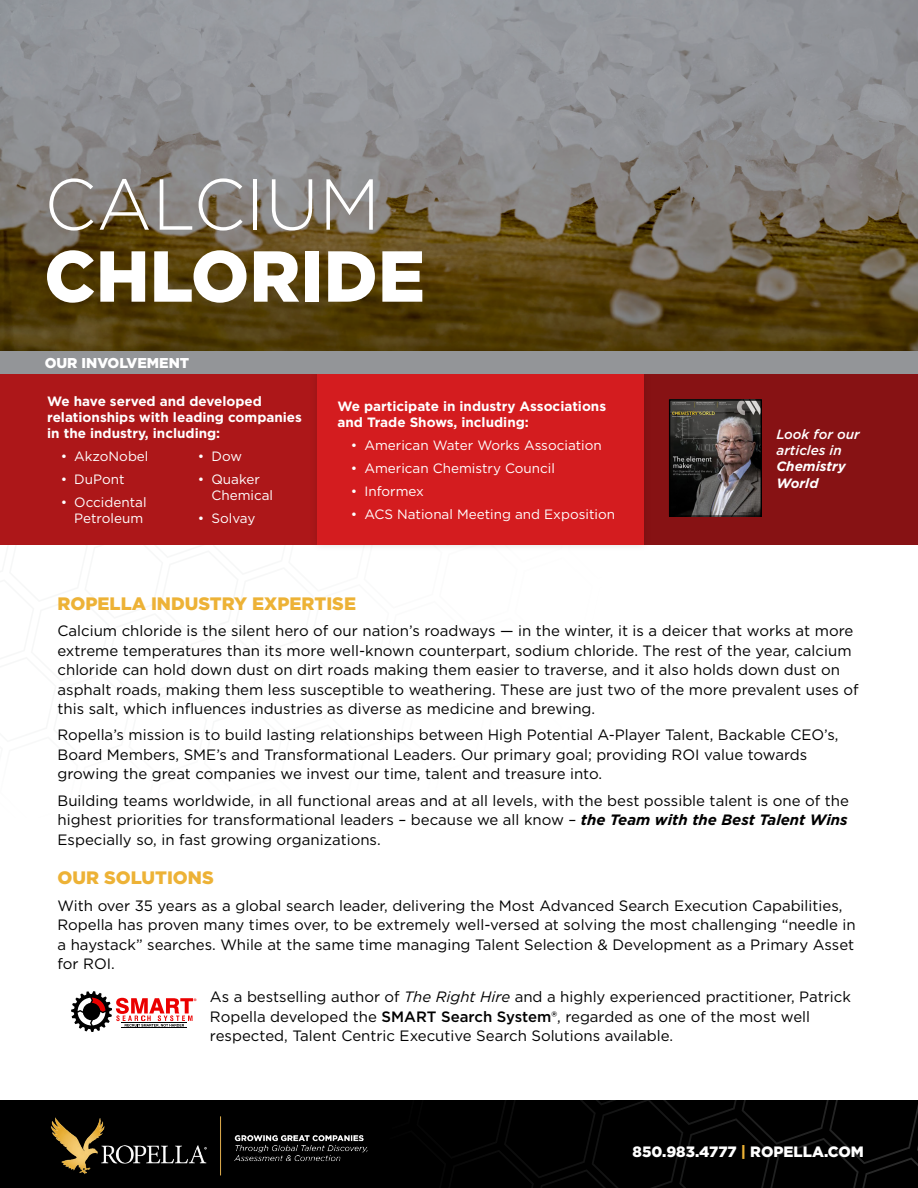
<style>
.page{position:relative;width:918px;height:1188px;background:#fff}
.page>*{position:absolute;margin:0;border:0;box-sizing:border-box;transform-origin:0 0}
.t1{font:900 72px "Gotham";letter-spacing:.005em;color:#fff}
.t2{font:300 72px "Gotham";letter-spacing:.005em;color:#fff}
.t3{font:900 18px "Gotham";color:#edb236}
.t4{font:15px/19.5px "Gotham";color:#000}
.t5{font:900 15px "Gotham";color:#fff}
.t6{font:900 14.25px "Gotham";color:#fff}
.t7{font:13.5px/16.2px "Gotham";color:#fff;text-align:right}
.t8{font:700 13.5px/16.2px "Gotham";color:#fff}
.t9{font:italic 500 13.5px/16.2px "Gotham";color:#fff}
.t10{font:italic 700 13.5px/16.2px "Gotham";color:#fff}
.s1{font-weight:700;font-style:italic}
.s2{font-style:italic}
.s3{font-weight:500}
.s4{color:#edb236}
</style>
<div class="page">
<div style="left:0;top:1101px;width:918px;height:87px;background:#000"></div>
<svg style="left:487px;top:1101px;width:431px;height:87px"></svg>
<svg style="left:71px;top:991px;width:122px;height:41px"></svg>
<svg style="left:0;top:0;width:918px;height:352px;background:#7b7464"></svg>
<div style="left:0;top:374px;width:317px;height:170px;background:#ad1719"></div>
<div style="left:644px;top:374px;width:274px;height:170px;background:#871214"></div>
<svg style="left:0;top:402px;width:761px;height:143px"></svg>
<div style="left:669px;top:400px;width:93px;height:116px;border:1px solid #000"></div>
<div style="left:309px;top:366px;width:343px;height:186px;background:#000;opacity:.15"></div>
<div style="left:317px;top:374px;width:327px;height:170px;background:#d41c1f"></div>
<img style="left:33px;top:1100px;width:362px;height:76px">
<div style="left:0;top:352px;width:918px;height:22px;background:#939598"></div>
<h1 class="t2" style="left:44px;top:159px;width:337px">CALCIUM</h1>
<h1 class="t1" style="left:44px;top:227px;width:382px">CHLORIDE</h1>
<p class="t6" style="left:45px;top:353px;width:146px">OUR INVOLVEMENT</p>
<p class="t8" style="left:47px;top:393px;width:256px">We have served and developed relationships with leading companies in the industry, including:</p>
<p class="t7" style="left:61px;top:448px;width:89px">• AkzoNobel</p>
<p class="t7" style="left:61px;top:471px;width:65px">• DuPont</p>
<p class="t7" style="left:61px;top:494px;width:87px">• Occidental<br>Petroleum</p>
<p class="t7" style="left:198px;top:448px;width:46px">• Dow</p>
<p class="t7" style="left:211px;top:471px;width:63px;text-align:left;text-indent:-14px">• Quaker<br>Chemical</p>
<p class="t7" style="left:198px;top:510px;width:59px">• Solvay</p>
<p class="t8" style="left:337px;top:398px;width:270px">We participate in industry Associations and Trade Shows, including:</p>
<p class="t7" style="left:351px;top:436px;width:252px">• American Water Works Association</p>
<p class="t7" style="left:351px;top:459px;width:206px">• American Chemistry Council</p>
<p class="t7" style="left:351px;top:482px;width:74px">• Informex</p>
<p class="t7" style="left:351px;top:505px;width:266px">• ACS National Meeting and Exposition</p>
<p class="t9" style="left:777px;top:426px;width:85px">Look for our articles in</p>
<p class="t10" style="left:777px;top:459px;width:71px">Chemistry<br>World</p>
<p class="t3" style="left:58px;top:591px;width:300px">ROPELLA INDUSTRY EXPERTISE</p>
<p class="t4" style="left:58px;top:621px;width:803px">Calcium chloride is the silent hero of our nation’s roadways — in the winter, it is a deicer that works at more extreme temperatures than its more well-known counterpart, sodium chloride. The rest of the year, calcium chloride can hold down dust on dirt roads making them easier to traverse, and it also holds down dust on asphalt roads, making them less susceptible to weathering. These are just two of the more prevalent uses of this salt, which influences industries as diverse as medicine and brewing.</p>
<p class="t4" style="left:58px;top:725px;width:783px">Ropella’s mission is to build lasting relationships between High Potential A-Player Talent, Backable CEO’s,<br>Board Members, SME’s and Transformational Leaders. Our primary goal; providing ROI value towards growing the great companies we invest our time, talent and treasure into.</p>
<p class="t4" style="left:58px;top:790px;width:793px;text-align:justify">Building teams worldwide, in all functional areas and at all levels, with the best possible talent is one of the highest priorities for transformational leaders – because we all know – <span class="s1">the Team with the Best Talent Wins </span>Especially so, in fast growing organizations.</p>
<p class="t3" style="left:58px;top:865px;width:158px">OUR SOLUTIONS</p>
<p class="t4" style="left:58px;top:895px;width:800px">With over 35 years as a global search leader, delivering the Most Advanced Search Execution Capabilities, Ropella has proven many times over, to be extremely well-versed at solving the most challenging “needle in a haystack” searches. While at the same time managing Talent Selection &amp; Development as a Primary Asset for ROI.</p>
<p class="t4" style="left:210px;top:987px;width:642px;text-indent:-17px"><sub>®</sub> As a bestselling author of <span class="s2">The Right Hire</span> and a highly experienced practitioner, Patrick<br>Ropella developed the <span class="s3">SMART Search System®</span>, regarded as one of the most well respected, Talent Centric Executive Search Solutions available.</p>
<p class="t5" style="left:633px;top:1141px;width:233px">850.983.4777 <span class="s4">|</span> ROPELLA.COM</p>
</div>
